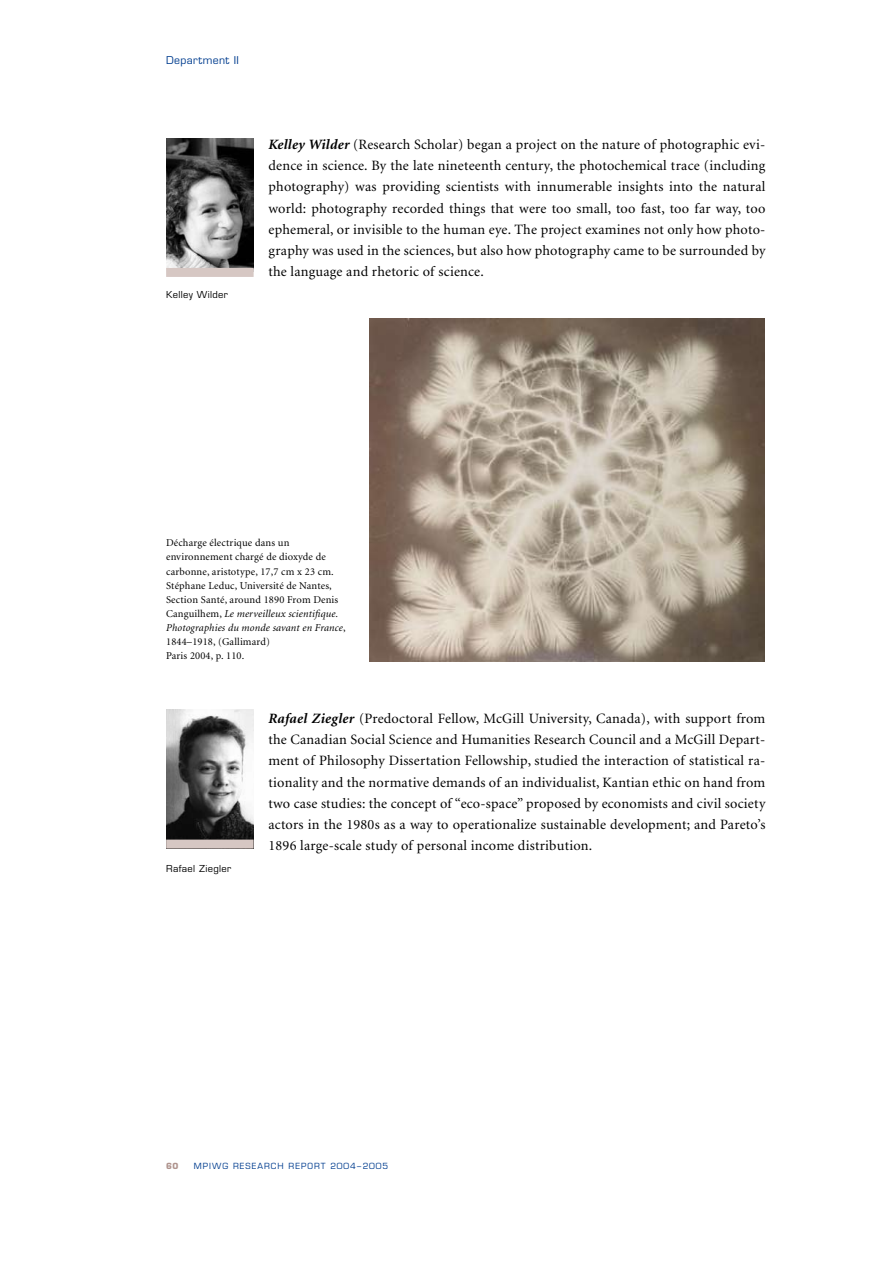
<style>
.page{position:relative;width:893px;height:1263px;background:#fff}
.page>*{position:absolute;margin:0;border:0;box-sizing:border-box;transform-origin:0 0}
.t1{font:14.25px/21.3px "Minion";letter-spacing:.015em;color:#000;text-align:justify}
.t2{font:10.5px/14.1px "Minion";letter-spacing:.015em;color:#000}
.t3{font:10.5px "Eurostile";letter-spacing:.035em;color:#003d8f}
.t4{font:9.3px "Eurostile";letter-spacing:.035em;color:#000}
.t5{font:8.25px "Eurostile";letter-spacing:.125em;color:#003d8f}
.t6{font:700 8.25px "Eurostile";color:#af948e}
.s1{font-weight:700;font-style:italic}
.s2{font-style:italic}
</style>
<div class="page">
<img style="left:166px;top:138px;width:88px;height:130px">
<div style="left:166px;top:268px;width:88px;height:9px;background:#d6c7c3"></div>
<img style="left:166px;top:710px;width:88px;height:129px">
<div style="left:166px;top:839px;width:88px;height:9px;background:#d6c7c3"></div>
<img style="left:369px;top:319px;width:396px;height:343px">
<p class="t3" style="left:166px;top:54px;width:74px">Department II</p>
<p class="t4" style="left:166px;top:289px;width:63px">Kelley Wilder</p>
<p class="t1" style="left:268px;top:134px;width:498px"><span class="s1">Kelley Wilder</span> (Research Scholar) began a project on the nature of photographic evi&shy;dence in science. By the late nineteenth century, the photochemical trace (including photography) was providing scientists with innumerable insights into the natural world: photography recorded things that were too small, too fast, too far way, too ephemeral, or invisible to the human eye. The project examines not only how photo&shy;graphy was used in the sciences, but also how photography came to be surrounded by the language and rhetoric of science.</p>
<p class="t2" style="left:166px;top:536px;width:181px">Décharge électrique dans un environnement chargé de dioxyde de carbonne, aristotype, 17,7 cm x 23 cm.<br>Stéphane Leduc, Université de Nantes, Section Santé, around 1890 From Denis Canguilhem, <span class="s2">Le merveilleux scientifique.<br>Photographies du monde savant en France</span>, 1844–1918, (Gallimard)<br>Paris 2004, p. 110.</p>
<p class="t4" style="left:166px;top:863px;width:66px">Rafael Ziegler</p>
<p class="t1" style="left:268px;top:708px;width:498px"><span class="s1">Rafael Ziegler</span> (Predoctoral Fellow, McGill University, Canada), with support from the Canadian Social Science and Humanities Research Council and a McGill Depart&shy;ment of Philosophy Dissertation Fellowship, studied the interaction of statistical ra&shy;tionality and the normative demands of an individualist, Kantian ethic on hand from two case studies: the concept of “eco-space” proposed by economists and civil society actors in the 1980s as a way to operationalize sustainable development; and Pareto’s 1896 large-scale study of personal income distribution.</p>
<p class="t6" style="left:166px;top:1161px;width:14px">60</p>
<p class="t5" style="left:194px;top:1161px;width:196px">MPIWG Research Report 2004–2005</p>
</div>
